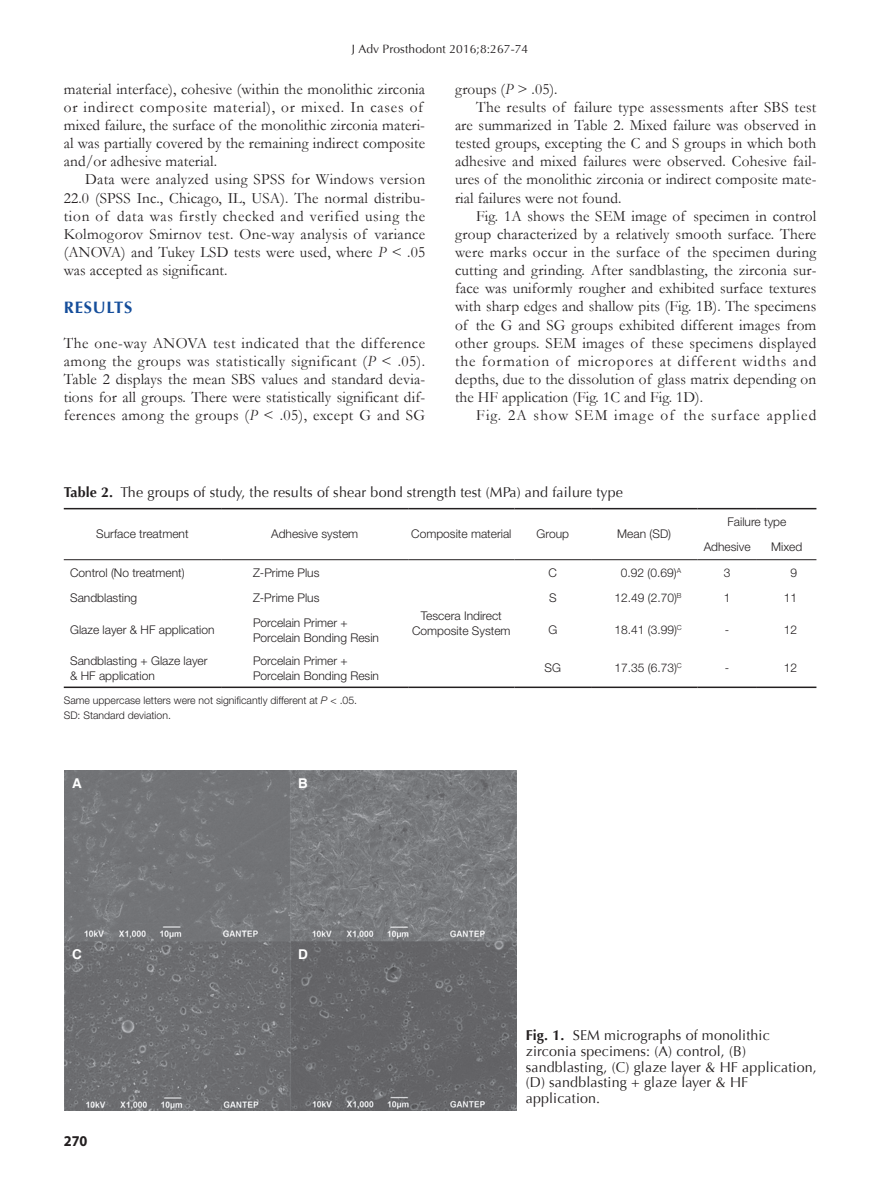
<style>
.page{position:relative;width:893px;height:1191px;background:#fff}
.page>*{position:absolute;margin:0;border:0;box-sizing:border-box;transform-origin:0 0}
.t1{font:700 16.5px "Optima";letter-spacing:.05em;color:#154e9b}
.t2{font:15.75px/18.1px "Garamond";letter-spacing:.01em;color:#231f20;text-align:justify}
.t3{font:15.75px "Garamond";letter-spacing:.06em;color:#231f20}
.t4{font:15.75px "Garamond";letter-spacing:.075em;color:#231f20}
.t5{font:700 15px "Myriad Pro";color:#231f20;scale:.95 1}
.t6{font:14.25px/15.8px "Optima";letter-spacing:.01em;color:#231f20}
.t7{font:700 13.5px "Helvetica";color:#fff}
.t8{font:300 12px/15px "Helvetica Neue LT Pro";color:#231f20}
.t9{font:12px "Optima";letter-spacing:.01em;color:#231f20}
.t10{font:300 10.5px/15px "Helvetica Neue LT Pro";color:#231f20}
.s1{font-style:italic}
.s2{font-weight:700}
</style>
<div class="page">
<hr style="left:64px;top:508px;width:157px;height:1px;background:#231f20">
<hr style="left:221px;top:508px;width:187px;height:1px;background:#231f20">
<hr style="left:408px;top:508px;width:106px;height:1px;background:#231f20">
<hr style="left:514px;top:508px;width:77px;height:1px;background:#231f20">
<hr style="left:591px;top:508px;width:106px;height:1px;background:#231f20">
<hr style="left:697px;top:508px;width:60px;height:1px;background:#231f20">
<hr style="left:757px;top:508px;width:59px;height:1px;background:#231f20">
<hr style="left:408px;top:686px;width:106px;height:2px;background:#231f20">
<hr style="left:64px;top:686px;width:157px;height:2px;background:#231f20">
<hr style="left:221px;top:686px;width:187px;height:2px;background:#231f20">
<hr style="left:514px;top:686px;width:77px;height:2px;background:#231f20">
<hr style="left:591px;top:686px;width:106px;height:2px;background:#231f20">
<hr style="left:697px;top:686px;width:60px;height:2px;background:#231f20">
<hr style="left:757px;top:686px;width:59px;height:2px;background:#231f20">
<hr style="left:64px;top:559px;width:157px;height:1px;background:#231f20">
<hr style="left:221px;top:559px;width:187px;height:1px;background:#231f20">
<hr style="left:408px;top:559px;width:106px;height:1px;background:#231f20">
<hr style="left:514px;top:559px;width:77px;height:1px;background:#231f20">
<hr style="left:591px;top:559px;width:106px;height:1px;background:#231f20">
<hr style="left:697px;top:559px;width:60px;height:1px;background:#231f20">
<hr style="left:757px;top:559px;width:59px;height:1px;background:#231f20">
<img style="left:64px;top:770px;width:452px;height:340px">
<p class="t9" style="left:352px;top:42px;width:178px">J Adv Prosthodont 2016;8:267-74</p>
<p class="t2" style="left:64px;top:79px;width:363px">material interface), cohesive (within the monolithic zirconia or indirect composite material), or mixed. In cases of mixed failure, the surface of the monolithic zirconia materi&shy;al was partially covered by the remaining indirect composite and/or adhesive material.</p>
<p class="t2" style="left:64px;top:170px;width:363px;text-indent:21px">Data were analyzed using SPSS for Windows version 22.0 (SPSS Inc., Chicago, IL, USA). The normal distribu&shy;tion of data was firstly checked and verified using the Kolmogorov Smirnov test. One-way analysis of variance (ANOVA) and Tukey LSD tests were used, where <span class="s1">P</span> &lt; .05 was accepted as significant.</p>
<p class="t1" style="left:64px;top:297px;width:70px">RESULTS</p>
<p class="t2" style="left:64px;top:333px;width:363px">The one-way ANOVA test indicated that the difference among the groups was statistically significant (<span class="s1">P</span> &lt; .05).<br>Table 2 displays the mean SBS values and standard devia&shy;tions for all groups. There were statistically significant dif&shy;ferences among the groups (<span class="s1">P</span> &lt; .05), except G and SG</p>
<p class="t2" style="left:455px;top:79px;width:104px">groups (<span class="s1">P</span> &gt; .05).</p>
<p class="t2" style="left:476px;top:97px;width:342px">The results of failure type assessments after SBS test</p>
<p class="t2" style="left:455px;top:115px;width:363px">are summarized in Table 2. Mixed failure was observed in</p>
<p class="t2" style="left:455px;top:134px;width:363px">tested groups, excepting the C and S groups in which both</p>
<p class="t2" style="left:455px;top:152px;width:363px">adhesive and mixed failures were observed. Cohesive fail-</p>
<p class="t2" style="left:455px;top:170px;width:363px">ures of the monolithic zirconia or indirect composite mate-</p>
<p class="t2" style="left:455px;top:188px;width:168px">rial failures were not found.</p>
<p class="t2" style="left:476px;top:206px;width:342px">Fig. 1A shows the SEM image of specimen in control</p>
<p class="t2" style="left:455px;top:224px;width:363px">group characterized by a relatively smooth surface. There</p>
<p class="t2" style="left:455px;top:242px;width:363px">were marks occur in the surface of the specimen during</p>
<p class="t2" style="left:455px;top:261px;width:363px">cutting and grinding. After sandblasting, the zirconia sur-</p>
<p class="t2" style="left:455px;top:279px;width:363px">face was uniformly rougher and exhibited surface textures</p>
<p class="t2" style="left:455px;top:297px;width:363px">with sharp edges and shallow pits (Fig. 1B). The specimens</p>
<p class="t2" style="left:455px;top:315px;width:363px">of the G and SG groups exhibited different images from</p>
<p class="t2" style="left:455px;top:333px;width:363px">other groups. SEM images of these specimens displayed</p>
<p class="t3" style="left:455px;top:350px;width:363px">the formation of micropores at different widths and</p>
<p class="t2" style="left:455px;top:369px;width:363px">depths, due to the dissolution of glass matrix depending on</p>
<p class="t2" style="left:455px;top:388px;width:250px">the HF application (Fig. 1C and Fig. 1D).</p>
<p class="t4" style="left:476px;top:405px;width:342px">Fig. 2A show SEM image of the surface applied</p>
<p class="t6" style="left:64px;top:484px;width:561px"><span class="s2">Table 2.</span> The groups of study, the results of shear bond strength test (MPa) and failure type</p>
<p class="t8" style="left:96px;top:526px;width:94px">Surface treatment</p>
<p class="t8" style="left:271px;top:526px;width:89px">Adhesive system</p>
<p class="t8" style="left:411px;top:526px;width:102px">Composite material</p>
<p class="t8" style="left:537px;top:526px;width:34px">Group</p>
<p class="t8" style="left:617px;top:526px;width:55px">Mean (SD)</p>
<p class="t8" style="left:704px;top:508px;width:84px;line-height:25.5px;text-indent:24px">Failure type<br>Adhesive</p>
<p class="t8" style="left:771px;top:539px;width:33px">Mixed</p>
<p class="t8" style="left:70px;top:565px;width:116px">Control (No treatment)</p>
<p class="t8" style="left:253px;top:565px;width:68px">Z-Prime Plus</p>
<p class="t8" style="left:549px;top:565px;width:10px">C</p>
<p class="t8" style="left:621px;top:565px;width:62px">0.92 (0.69)<sup>A</sup></p>
<p class="t8" style="left:724px;top:565px;width:8px">3</p>
<p class="t8" style="left:791px;top:565px;width:8px">9</p>
<p class="t8" style="left:70px;top:590px;width:69px">Sandblasting</p>
<p class="t8" style="left:253px;top:590px;width:68px">Z-Prime Plus</p>
<p class="t8" style="left:549px;top:590px;width:9px">S</p>
<p class="t8" style="left:614px;top:590px;width:69px">12.49 (2.70)<sup>B</sup></p>
<p class="t8" style="left:724px;top:590px;width:8px">1</p>
<p class="t8" style="left:784px;top:590px;width:15px">11</p>
<p class="t8" style="left:70px;top:622px;width:146px">Glaze layer &amp; HF application</p>
<p class="t8" style="left:253px;top:614px;width:128px">Porcelain Primer +<br>Porcelain Bonding Resin</p>
<p class="t8" style="left:548px;top:622px;width:10px">G</p>
<p class="t8" style="left:614px;top:622px;width:69px">18.41 (3.99)<sup>C</sup></p>
<p class="t8" style="left:725px;top:622px;width:6px">-</p>
<p class="t8" style="left:784px;top:622px;width:15px">12</p>
<p class="t8" style="left:70px;top:653px;width:139px">Sandblasting + Glaze layer &amp; HF application</p>
<p class="t8" style="left:253px;top:653px;width:128px">Porcelain Primer +<br>Porcelain Bonding Resin</p>
<p class="t8" style="left:545px;top:660px;width:18px">SG</p>
<p class="t8" style="left:614px;top:660px;width:69px">17.35 (6.73)<sup>C</sup></p>
<p class="t8" style="left:725px;top:660px;width:6px">-</p>
<p class="t8" style="left:784px;top:660px;width:15px">12</p>
<p class="t10" style="left:64px;top:693px;width:295px">Same uppercase letters were not significantly different at <span class="s1">P</span> &lt; .05.<br>SD: Standard deviation.</p>
<p class="t8" style="left:412px;top:608px;width:100px;text-align:center">Tescera Indirect<br>Composite System</p>
<p class="t7" style="left:72px;top:775px;width:11px">A</p>
<p class="t7" style="left:298px;top:775px;width:11px">B</p>
<p class="t7" style="left:72px;top:946px;width:11px">C</p>
<p class="t7" style="left:298px;top:946px;width:11px">D</p>
<p class="t5" style="left:64px;top:1131px;width:26px">270</p>
<p class="t6" style="left:526px;top:1027px;width:292px"><span class="s2">Fig. 1.</span> SEM micrographs of monolithic zirconia specimens: (A) control, (B) sandblasting, (C) glaze layer &amp; HF application, (D) sandblasting + glaze layer &amp; HF application.</p>
</div>
